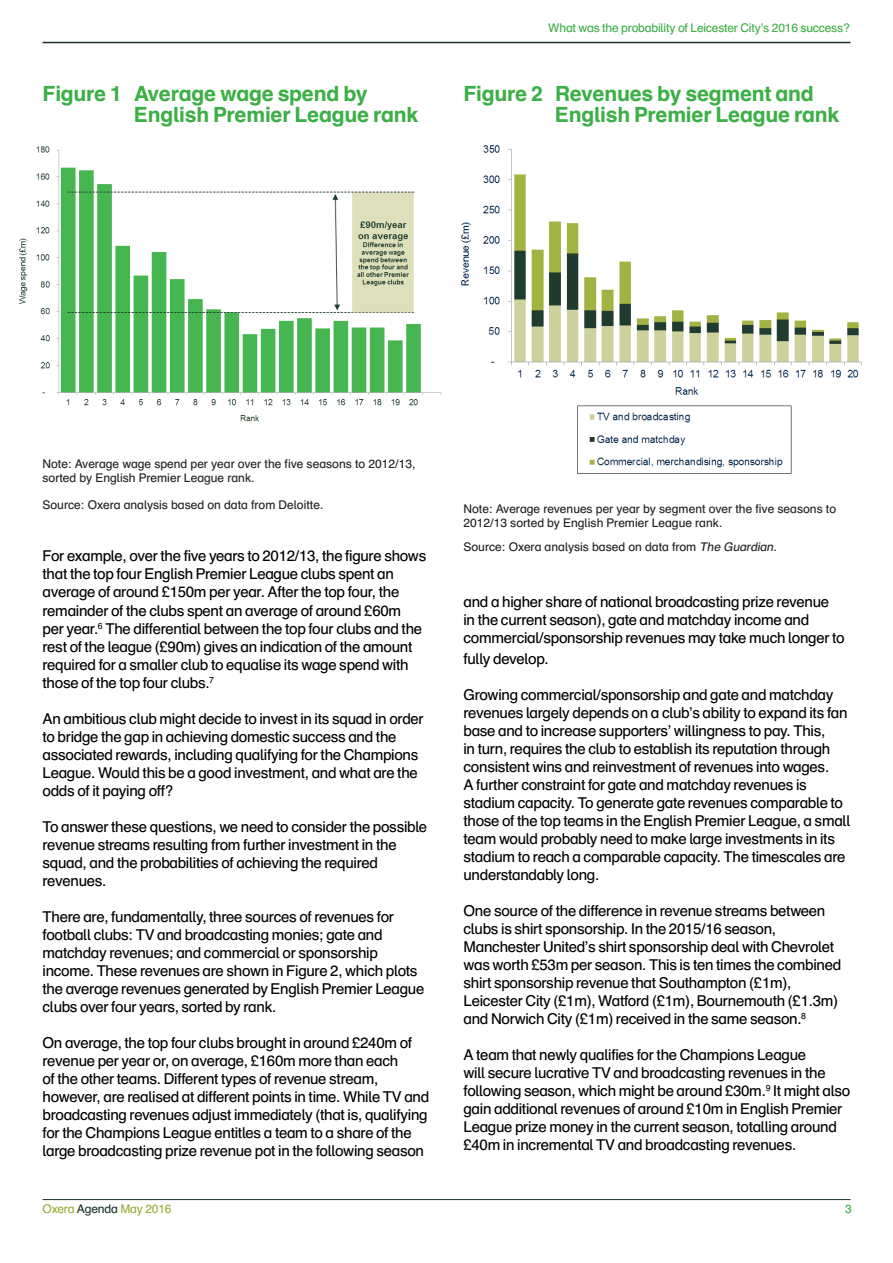
<style>
.page{position:relative;width:893px;height:1263px;background:#fff}
.page>*{position:absolute;margin:0;border:0;box-sizing:border-box;transform-origin:0 0}
.t1{font:700 21px/21px "Schulbuch Nord OT";letter-spacing:-.015em;color:#3caf46}
.t2{font:15px/18px "Schulbuch Nord OT";letter-spacing:-.02em;color:#000}
.t3{font:12px/14.4px "Schulbuch Nord OT";color:#231f20}
.t4{font:12px "Schulbuch Nord OT";letter-spacing:-.015em;color:#3caf46}
.t5{font:12px "Schulbuch Nord OT";letter-spacing:-.015em;color:#99aa39}
.s1{font-style:italic}
.s2{color:#193225}
</style>
<div class="page">
<hr style="left:43px;top:1199px;width:807px;height:1px;background:#193225">
<hr style="left:43px;top:42px;width:807px;height:1px;background:#193225">
<img style="left:18px;top:146px;width:424px;height:276px">
<img style="left:460px;top:145px;width:402px;height:329px">
<p class="t1" style="left:134px;top:83px;width:286px;text-indent:-91px">Figure 1 Average wage spend by<br>English Premier League rank</p>
<p class="t4" style="left:548px;top:20px;width:304px">What was the probability of Leicester City’s 2016 success?</p>
<p class="t1" style="left:555px;top:83px;width:286px;text-indent:-91px">Figure 2 Revenues by segment and<br>English Premier League rank</p>
<p class="t3" style="left:43px;top:457px;width:374px">Note: Average wage spend per year over the five seasons to 2012/13, sorted by English Premier League rank.</p>
<p class="t3" style="left:43px;top:497px;width:282px">Source: Oxera analysis based on data from Deloitte.</p>
<p class="t2" style="left:43px;top:547px;width:385px">For example, over the five years to 2012/13, the figure shows that the top four English Premier League clubs spent an average of around £150m per year. After the top four, the remainder of the clubs spent an average of around £60m<br>per year.<sup>6</sup> The differential between the top four clubs and the rest of the league (£90m) gives an indication of the amount required for a smaller club to equalise its wage spend with those of the top four clubs.<sup>7</sup></p>
<p class="t2" style="left:43px;top:709px;width:383px">An ambitious club might decide to invest in its squad in order to bridge the gap in achieving domestic success and the associated rewards, including qualifying for the Champions League. Would this be a good investment, and what are the odds of it paying off?</p>
<p class="t2" style="left:43px;top:817px;width:386px">To answer these questions, we need to consider the possible revenue streams resulting from further investment in the squad, and the probabilities of achieving the required revenues.</p>
<p class="t2" style="left:43px;top:907px;width:383px">There are, fundamentally, three sources of revenues for football clubs: TV and broadcasting monies; gate and matchday revenues; and commercial or sponsorship income. These revenues are shown in Figure 2, which plots the average revenues generated by English Premier League clubs over four years, sorted by rank.</p>
<p class="t2" style="left:43px;top:1033px;width:388px">On average, the top four clubs brought in around £240m of revenue per year or, on average, £160m more than each<br>of the other teams. Different types of revenue stream, however, are realised at different points in time. While TV and broadcasting revenues adjust immediately (that is, qualifying for the Champions League entitles a team to a share of the large broadcasting prize revenue pot in the following season</p>
<p class="t3" style="left:463px;top:502px;width:374px">Note: Average revenues per year by segment over the five seasons to<br>2012/13 sorted by English Premier League rank.</p>
<p class="t3" style="left:463px;top:539px;width:315px">Source: Oxera analysis based on data from <span class="s1">The Guardian</span>.</p>
<p class="t2" style="left:463px;top:593px;width:383px">and a higher share of national broadcasting prize revenue<br>in the current season), gate and matchday income and commercial/sponsorship revenues may take much longer to</p>
<p class="t2" style="left:463px;top:650px;width:87px">fully develop.</p>
<p class="t2" style="left:463px;top:686px;width:386px">Growing commercial/sponsorship and gate and matchday revenues largely depends on a club’s ability to expand its fan base and to increase supporters’ willingness to pay. This,<br>in turn, requires the club to establish its reputation through consistent wins and reinvestment of revenues into wages.</p>
<p class="t2" style="left:463px;top:776px;width:388px">A further constraint for gate and matchday revenues is stadium capacity. To generate gate revenues comparable to those of the top teams in the English Premier League, a small team would probably need to make large investments in its stadium to reach a comparable capacity. The timescales are understandably long.</p>
<p class="t2" style="left:463px;top:902px;width:379px">One source of the difference in revenue streams between clubs is shirt sponsorship. In the 2015/16 season, Manchester United’s shirt sponsorship deal with Chevrolet was worth £53m per season. This is ten times the combined shirt sponsorship revenue that Southampton (£1m), Leicester City (£1m), Watford (£1m), Bournemouth (£1.3m) and Norwich City (£1m) received in the same season.<sup>8</sup></p>
<p class="t2" style="left:463px;top:1046px;width:388px">A team that newly qualifies for the Champions League<br>will secure lucrative TV and broadcasting revenues in the following season, which might be around £30m.<sup>9</sup> It might also gain additional revenues of around £10m in English Premier League prize money in the current season, totalling around £40m in incremental TV and broadcasting revenues.</p>
<p class="t5" style="left:43px;top:1201px;width:131px">Oxera <span class="s2">Agenda</span> May 2016</p>
<p class="t4" style="left:845px;top:1201px;width:8px">3</p>
</div>
